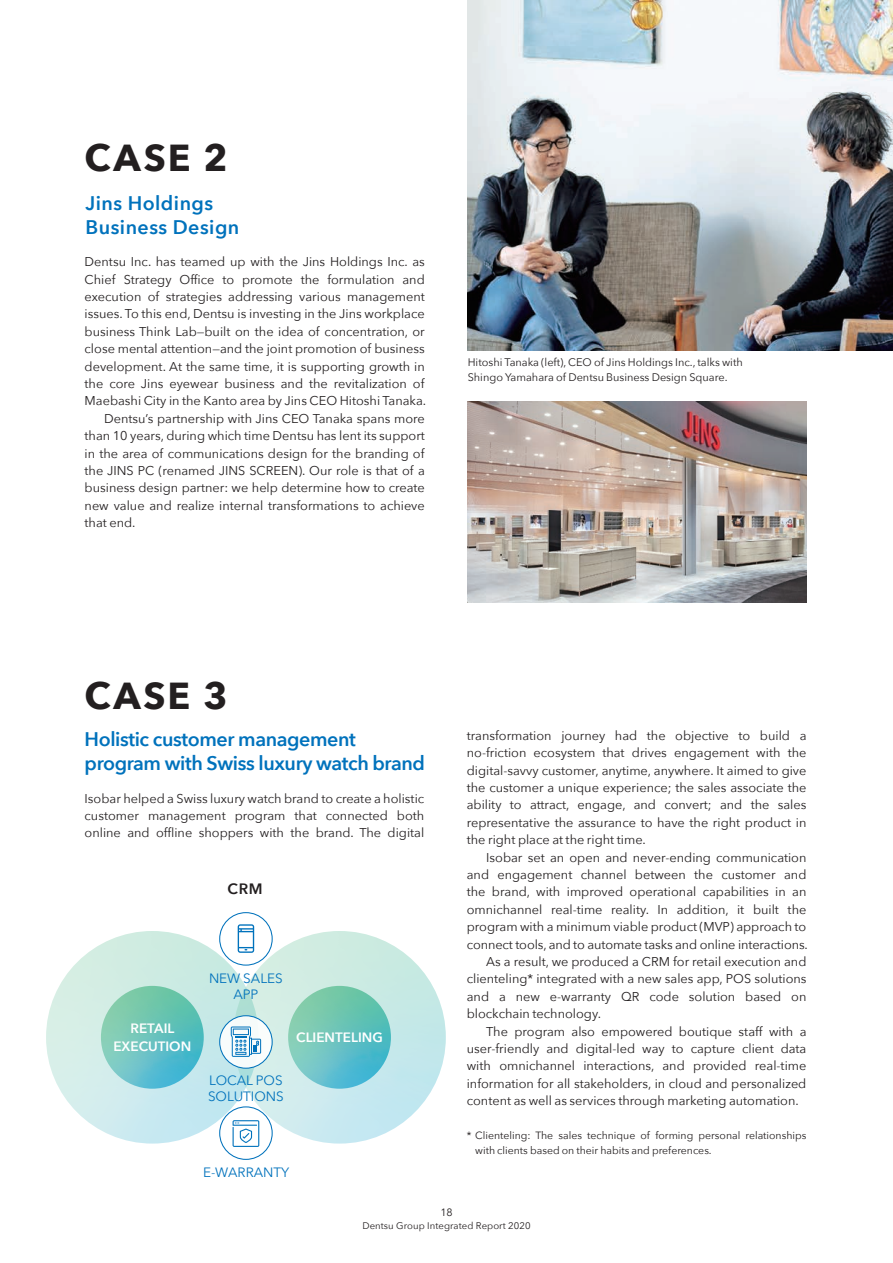
<style>
.page{position:relative;width:893px;height:1263px;background:#fff}
.page>*{position:absolute;margin:0;border:0;box-sizing:border-box;transform-origin:0 0}
.t1{font:700 37.5px "Avenir Next";letter-spacing:.07em;color:#231f20}
.t2{font:600 19.65px/24px "Avenir Next";letter-spacing:-.02em;color:#0072bc}
.t3{font:600 19.65px/24px "Avenir Next";letter-spacing:.025em;color:#0072bc}
.t4{font:600 15px "Avenir Next";color:#231f20}
.t5{font:13.5px/16.5px "Avenir Next";color:#0072bc;text-align:center}
.t6{font:600 13.5px/18px "Avenir Next";color:#fff;text-align:center}
.t7{font:12.75px/17.4px "Avenir Next";color:#231f20;text-align:justify}
.t8{font:10.95px/15px "Avenir Next";color:#231f20}
.t9{font:10.65px "Avenir Next";color:#231f20}
.t10{font:10.5px/15px "Avenir Next";color:#231f20}
.t11{font:9.6px "Avenir Next";letter-spacing:.005em;color:#231f20}
</style>
<div class="page">
<img style="left:468px;top:401px;width:339px;height:201px">
<img style="left:468px;top:0;width:425px;height:350px">
<div style="left:46px;top:931px;width:213px;height:212px;background:linear-gradient(to right,#daf0e8,#bee6e9);border-radius:106px"></div>
<svg style="left:101px;top:986px;width:103px;height:103px;background:#68c3bc"></svg>
<div style="left:233px;top:931px;width:213px;height:212px;background:#caeae8;border-radius:106px"></div>
<svg style="left:288px;top:986px;width:103px;height:103px;background:#68c3bc"></svg>
<svg style="left:220px;top:1016px;width:52px;height:52px"></svg>
<div style="left:219px;top:1015px;width:54px;height:54px;border:1px solid #0072bc;border-radius:50%"></div>
<svg style="left:231px;top:1026px;width:30px;height:31px"></svg>
<div style="left:219px;top:912px;width:54px;height:54px;border:1px solid #0072bc;border-radius:50%"></div>
<svg style="left:238px;top:924px;width:16px;height:29px"></svg>
<div style="left:219px;top:1106px;width:54px;height:54px;border:1px solid #0072bc;border-radius:50%"></div>
<svg style="left:233px;top:1120px;width:26px;height:27px"></svg>
<h1 class="t1" style="left:85px;top:125px;width:145px">CASE 2</h1>
<h2 class="t3" style="left:86px;top:191px;width:155px">Jins Holdings<br>Business Design</h2>
<p class="t7" style="left:85px;top:252px;width:342px">Dentsu Inc. has teamed up with the Jins Holdings Inc. as</p>
<p class="t7" style="left:85px;top:270px;width:342px">Chief Strategy Office to promote the formulation and</p>
<p class="t7" style="left:85px;top:287px;width:342px">execution of strategies addressing various management</p>
<p class="t7" style="left:85px;top:305px;width:342px">issues. To this end, Dentsu is investing in the Jins workplace</p>
<p class="t7" style="left:85px;top:322px;width:342px">business Think Lab—built on the idea of concentration, or</p>
<p class="t7" style="left:85px;top:339px;width:342px">close mental attention—and the joint promotion of business</p>
<p class="t7" style="left:85px;top:357px;width:342px">development. At the same time, it is supporting growth in</p>
<p class="t7" style="left:85px;top:374px;width:341px">the core Jins eyewear business and the revitalization of</p>
<p class="t7" style="left:85px;top:392px;width:343px">Maebashi City in the Kanto area by Jins CEO Hitoshi Tanaka.</p>
<p class="t7" style="left:104px;top:409px;width:322px">Dentsu’s partnership with Jins CEO Tanaka spans more</p>
<p class="t7" style="left:85px;top:426px;width:342px">than 10 years, during which time Dentsu has lent its support</p>
<p class="t7" style="left:85px;top:444px;width:341px">in the area of communications design for the branding of</p>
<p class="t7" style="left:85px;top:461px;width:342px">the JINS PC (renamed JINS SCREEN). Our role is that of a</p>
<p class="t7" style="left:85px;top:479px;width:342px">business design partner: we help determine how to create</p>
<p class="t7" style="left:85px;top:496px;width:342px">new value and realize internal transformations to achieve</p>
<p class="t7" style="left:85px;top:513px;width:52px">that end.</p>
<p class="t8" style="left:468px;top:354px;width:277px">Hitoshi Tanaka (left), CEO of Jins Holdings Inc., talks with<br>Shingo Yamahara of Dentsu Business Design Square.</p>
<h1 class="t1" style="left:85px;top:664px;width:145px">CASE 3</h1>
<h2 class="t2" style="left:85px;top:726px;width:342px">Holistic customer management program with Swiss luxury watch brand</h2>
<p class="t7" style="left:85px;top:789px;width:341px">Isobar helped a Swiss luxury watch brand to create a holistic customer management program that connected both online and offline shoppers with the brand. The digital</p>
<p class="t4" style="left:228px;top:876px;width:37px">CRM</p>
<p class="t5" style="left:209px;top:969px;width:75px">NEW SALES<br>APP</p>
<p class="t6" style="left:113px;top:1019px;width:79px">RETAIL<br>EXECUTION</p>
<p class="t6" style="left:296px;top:1028px;width:88px">CLIENTELING</p>
<p class="t5" style="left:208px;top:1071px;width:77px;text-align:left">LOCAL POS<br>SOLUTIONS</p>
<p class="t5" style="left:203px;top:1164px;width:88px">E-WARRANTY</p>
<p class="t7" style="left:467px;top:726px;width:341px">transformation journey had the objective to build a no-friction ecosystem that drives engagement with the digital-savvy customer, anytime, anywhere. It aimed to give the customer a unique experience; the sales associate the ability to attract, engage, and convert; and the sales representative the assurance to have the right product in the right place at the right time.</p>
<p class="t7" style="left:486px;top:848px;width:322px">Isobar set an open and never-ending communication</p>
<p class="t7" style="left:467px;top:865px;width:341px">and engagement channel between the customer and</p>
<p class="t7" style="left:467px;top:883px;width:341px">the brand, with improved operational capabilities in an</p>
<p class="t7" style="left:467px;top:900px;width:341px">omnichannel real-time reality. In addition, it built the</p>
<p class="t7" style="left:467px;top:917px;width:341px">program with a minimum viable product (MVP) approach to</p>
<p class="t7" style="left:467px;top:935px;width:343px">connect tools, and to automate tasks and online interactions.</p>
<p class="t7" style="left:486px;top:952px;width:322px">As a result, we produced a CRM for retail execution and</p>
<p class="t7" style="left:467px;top:970px;width:341px">clienteling* integrated with a new sales app, POS solutions</p>
<p class="t7" style="left:467px;top:987px;width:341px">and a new e-warranty QR code solution based on</p>
<p class="t7" style="left:467px;top:1004px;width:136px">blockchain technology.</p>
<p class="t7" style="left:486px;top:1022px;width:322px">The program also empowered boutique staff with a</p>
<p class="t7" style="left:467px;top:1039px;width:341px">user-friendly and digital-led way to capture client data</p>
<p class="t7" style="left:467px;top:1057px;width:341px">with omnichannel interactions, and provided real-time</p>
<p class="t7" style="left:467px;top:1074px;width:341px">information for all stakeholders, in cloud and personalized</p>
<p class="t7" style="left:467px;top:1091px;width:333px">content as well as services through marketing automation.</p>
<p class="t10" style="left:475px;top:1128px;width:333px;text-indent:-9px">* Clienteling: The sales technique of forming personal relationships with clients based on their habits and preferences.</p>
<p class="t9" style="left:440px;top:1203px;width:14px">18</p>
<p class="t11" style="left:362px;top:1217px;width:170px">Dentsu Group Integrated Report 2020</p>
</div>
